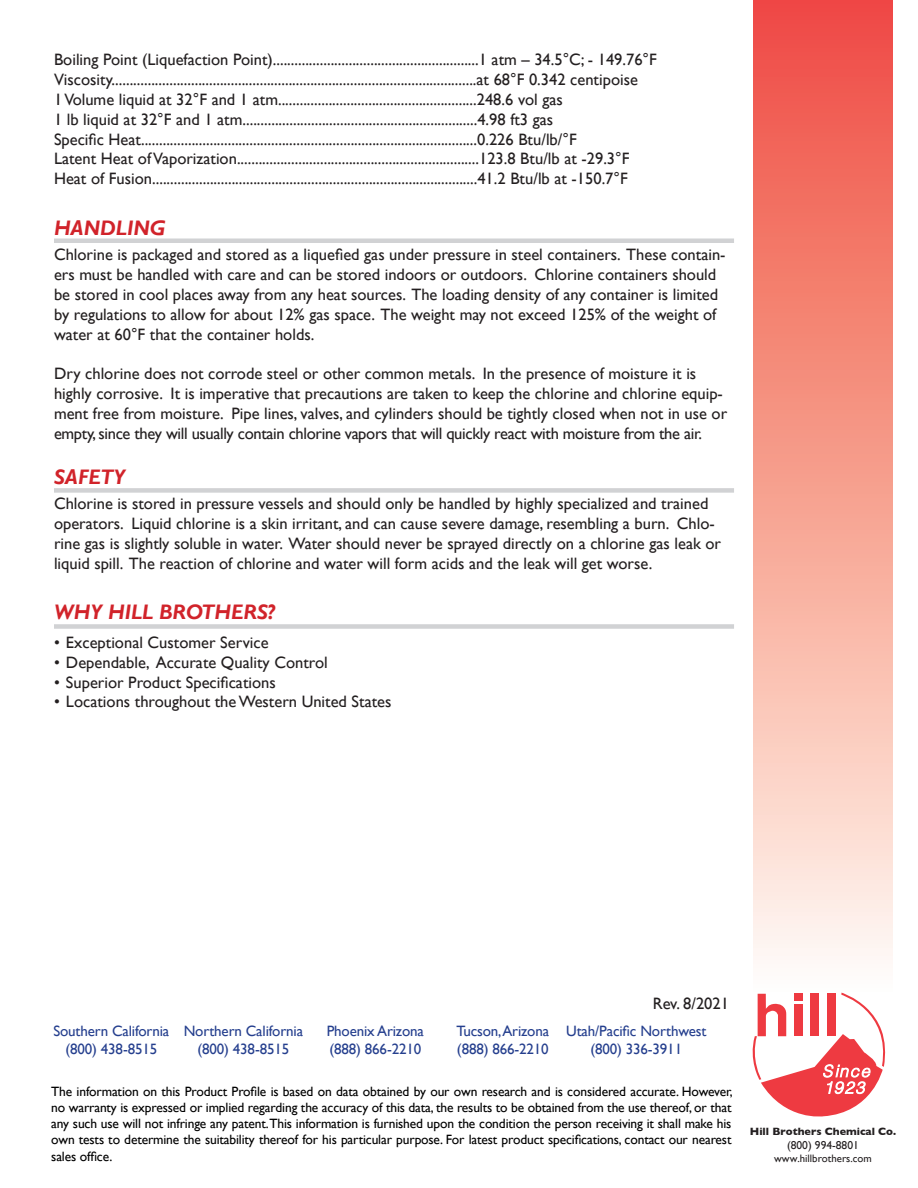
<style>
.page{position:relative;width:918px;height:1188px;background:#fff}
.page>*{position:absolute;margin:0;border:0;box-sizing:border-box;transform-origin:0 0}
.t1{font:italic 700 21px "Gill Sans";color:#d1232a}
.t2{font:16.5px/19.8px "Gill Sans";color:#231f20}
.t3{font:15px "Gill Sans";letter-spacing:-.01em;color:#253f8e}
.t4{font:13.5px/16.2px "Gill Sans";letter-spacing:-.01em;color:#000;text-align:justify}
.t5{font:11.55px "Gill Sans";color:#231f20}
.t6{font:700 10.8px "Gill Sans";color:#231f20}
.t7{font:10.8px "Gill Sans";color:#231f20}
</style>
<div class="page">
<div style="left:754px;top:0;width:138px;height:996px;background:linear-gradient(to bottom,#ef4a3b,#fffcf1)"></div>
<svg style="left:752px;top:993px;width:139px;height:124px"></svg>
<div style="left:54px;top:238px;width:680px;height:5px;background:#d1d2d4"></div>
<div style="left:54px;top:488px;width:680px;height:5px;background:#d1d2d4"></div>
<div style="left:54px;top:624px;width:680px;height:5px;background:#d1d2d4"></div>
<p class="t2" style="left:54px;top:50px;width:604px">Boiling Point (Liquefaction Point).........................................................1 atm – 34.5°C; - 149.76°F</p>
<p class="t2" style="left:54px;top:70px;width:585px">Viscosity.....................................................................................................at 68°F 0.342 centipoise</p>
<p class="t2" style="left:54px;top:90px;width:510px">1 Volume liquid at 32°F and 1 atm.......................................................248.6 vol gas</p>
<p class="t2" style="left:54px;top:110px;width:501px">1 lb liquid at 32°F and 1 atm.................................................................4.98 ft3 gas</p>
<p class="t2" style="left:54px;top:129px;width:524px">Specific Heat.............................................................................................0.226 Btu/lb/°F</p>
<p class="t2" style="left:54px;top:149px;width:577px">Latent Heat of Vaporization...................................................................123.8 Btu/lb at -29.3°F</p>
<p class="t2" style="left:54px;top:169px;width:575px">Heat of Fusion..........................................................................................41.2 Btu/lb at -150.7°F</p>
<p class="t1" style="left:54px;top:215px;width:113px">HANDLING</p>
<p class="t2" style="left:54px;top:245px;width:673px">Chlorine is packaged and stored as a liquefied gas under pressure in steel containers. These contain&shy;ers must be handled with care and can be stored indoors or outdoors. Chlorine containers should be stored in cool places away from any heat sources. The loading density of any container is limited by regulations to allow for about 12% gas space. The weight may not exceed 125% of the weight of water at 60°F that the container holds.</p>
<p class="t2" style="left:54px;top:364px;width:675px">Dry chlorine does not corrode steel or other common metals. In the presence of moisture it is highly corrosive. It is imperative that precautions are taken to keep the chlorine and chlorine equip&shy;ment free from moisture. Pipe lines, valves, and cylinders should be tightly closed when not in use or empty, since they will usually contain chlorine vapors that will quickly react with moisture from the air.</p>
<p class="t1" style="left:54px;top:464px;width:73px">SAFETY</p>
<p class="t2" style="left:54px;top:494px;width:669px">Chlorine is stored in pressure vessels and should only be handled by highly specialized and trained operators. Liquid chlorine is a skin irritant, and can cause severe damage, resembling a burn. Chlo&shy;rine gas is slightly soluble in water. Water should never be sprayed directly on a chlorine gas leak or liquid spill. The reaction of chlorine and water will form acids and the leak will get worse.</p>
<p class="t1" style="left:54px;top:600px;width:222px">WHY HILL BROTHERS?</p>
<p class="t2" style="left:54px;top:633px;width:216px">• Exceptional Customer Service</p>
<p class="t2" style="left:54px;top:653px;width:275px">• Dependable, Accurate Quality Control</p>
<p class="t2" style="left:54px;top:672px;width:223px">• Superior Product Specifications</p>
<p class="t2" style="left:54px;top:692px;width:339px">• Locations throughout the Western United States</p>
<p class="t2" style="left:653px;top:994px;width:78px">Rev. 8/2021</p>
<p class="t3" style="left:53px;top:1023px;width:251px">Southern California Northern California</p>
<p class="t3" style="left:327px;top:1023px;width:99px">Phoenix Arizona</p>
<p class="t3" style="left:457px;top:1023px;width:251px">Tucson,Arizona Utah/Pacific Northwest</p>
<p class="t3" style="left:65px;top:1041px;width:93px">(800) 438-8515</p>
<p class="t3" style="left:197px;top:1041px;width:93px">(800) 438-8515</p>
<p class="t3" style="left:329px;top:1041px;width:93px">(888) 866-2210</p>
<p class="t3" style="left:457px;top:1041px;width:93px">(888) 866-2210</p>
<p class="t3" style="left:590px;top:1041px;width:93px">(800) 336-3911</p>
<p class="t4" style="left:51px;top:1083px;width:683px">The information on this Product Profile is based on data obtained by our own research and is considered accurate. However, no warranty is expressed or implied regarding the accuracy of this data, the results to be obtained from the use thereof, or that any such use will not infringe any patent.This information is furnished upon the condition the person receiving it shall make his own tests to determine the suitability thereof for his particular purpose. For latest product specifications, contact our nearest sales office.</p>
<p class="t6" style="left:750px;top:1123px;width:148px">Hill Brothers Chemical Co.</p>
<p class="t5" style="left:787px;top:1138px;width:73px">(800) 994-8801</p>
<p class="t7" style="left:774px;top:1152px;width:99px">www.hillbrothers.com</p>
</div>
